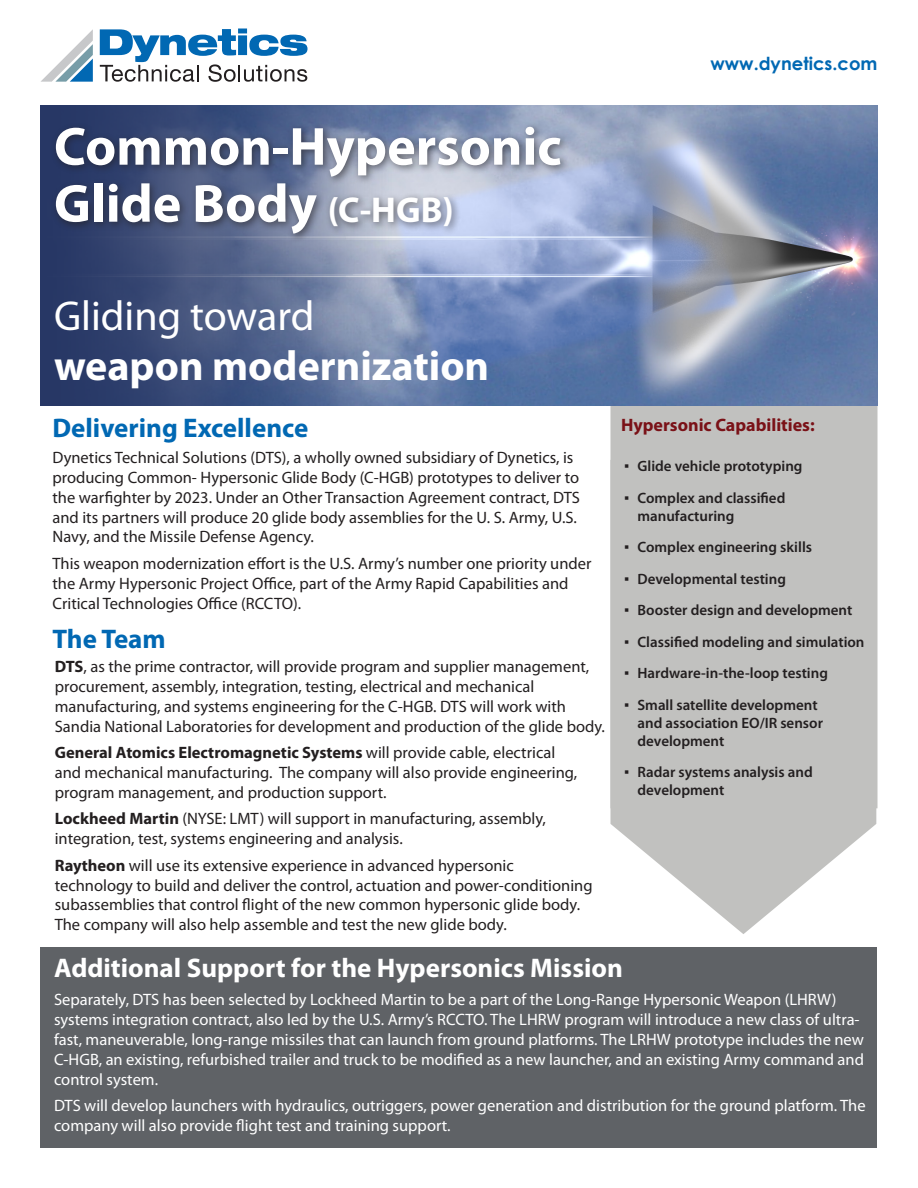
<style>
.page{position:relative;width:918px;height:1188px;background:#fff}
.page>*{position:absolute;margin:0;border:0;box-sizing:border-box;transform-origin:0 0}
.Header_1-Because-mat{font:700 54px "Myriad Pro";color:#fff}
.Header_1-Because-mat-2{font:700 42px "Myriad Pro";color:#fff}
.Header_1-Because-mat-3{font:42px "Myriad Pro";color:#fff}
.Header_2{font:700 27px "Myriad Pro";color:#fff}
.Header_2-2{font:700 27px "Myriad Pro";color:#0168b3}
.t1{font:700 18px "Myriad Pro";color:#7a1117}
.t2{font:700 18px "Century Gothic";color:#0168b3}
.t3{font:16.5px/19.8px "Myriad Pro";color:#231f20}
.t4{font:16.5px/19.8px "Myriad Pro";color:#fff}
.t5{font:600 15px/18px "Myriad Pro";color:#231f20}
.s1{font-size:36px}
.s2{font-weight:700}
.s3{font-family:"Arial";font-weight:400}
</style>
<div class="page">
<div style="left:40px;top:947px;width:838px;height:201px;background:#5f6266"></div>
<div style="left:610px;top:406px;width:268px;height:402px;background:#c1c1bf"></div>
<img style="left:511px;top:105px;width:367px;height:301px">
<svg style="left:40px;top:105px;width:471px;height:301px;background:#576992"></svg>
<div style="left:50px;top:121px;width:520px;height:122px;background:#231f20;opacity:.6"></div>
<svg style="left:610px;top:460px;width:266px;height:474px;background:#c8c8c6"></svg>
<svg style="left:41px;top:29px;width:52px;height:53px"></svg>
<svg style="left:100px;top:28px;width:208px;height:54px"></svg>
<p class="Header_1-Because-mat" style="left:54px;top:111px;width:509px">Common-Hypersonic</p>
<p class="Header_1-Because-mat" style="left:54px;top:168px;width:401px">Glide Body <span class="s1">(C-HGB)</span></p>
<p class="t2" style="left:710px;top:50px;width:169px">www.dynetics.com</p>
<p class="Header_1-Because-mat-3" style="left:54px;top:290px;width:262px">Gliding toward</p>
<p class="Header_1-Because-mat-2" style="left:54px;top:339px;width:437px">weapon modernization</p>
<p class="Header_2-2" style="left:52px;top:411px;width:257px">Delivering Excellence</p>
<p class="t3" style="left:52px;top:448px;width:529px">Dynetics Technical Solutions (DTS), a wholly owned subsidiary of Dynetics, is producing Common- Hypersonic Glide Body (C-HGB) prototypes to deliver to the warfighter by 2023. Under an Other Transaction Agreement contract, DTS and its partners will produce 20 glide body assemblies for the U. S. Army, U.S.<br>Navy, and the Missile Defense Agency.</p>
<p class="t3" style="left:52px;top:553px;width:541px">This weapon modernization effort is the U.S. Army’s number one priority under the Army Hypersonic Project Office, part of the Army Rapid Capabilities and<br>Critical Technologies Office (RCCTO).</p>
<p class="Header_2-2" style="left:52px;top:621px;width:115px">The Team</p>
<p class="t3" style="left:55px;top:657px;width:552px"><span class="s2">DTS</span>, as the prime contractor, will provide program and supplier management, procurement, assembly, integration, testing, electrical and mechanical manufacturing, and systems engineering for the C-HGB. DTS will work with Sandia National Laboratories for development and production of the glide body.</p>
<p class="t3" style="left:55px;top:743px;width:524px"><span class="s2">General Atomics Electromagnetic Systems</span> will provide cable, electrical and mechanical manufacturing. The company will also provide engineering, program management, and production support.</p>
<p class="t3" style="left:55px;top:809px;width:493px"><span class="s2">Lockheed Martin</span> (NYSE: LMT) will support in manufacturing, assembly, integration, test, systems engineering and analysis.</p>
<p class="t3" style="left:55px;top:855px;width:539px"><span class="s2">Raytheon</span> will use its extensive experience in advanced hypersonic technology to build and deliver the control, actuation and power-conditioning subassemblies that control flight of the new common hypersonic glide body.<br>The company will also help assemble and test the new glide body.</p>
<p class="t1" style="left:621px;top:413px;width:195px">Hypersonic Capabilities:</p>
<p class="t5" style="left:624px;top:457px;width:180px"><span class="s3">▪</span> Glide vehicle prototyping</p>
<p class="t5" style="left:638px;top:488px;width:149px;text-indent:-14px"><span class="s3">▪</span> Complex and classified manufacturing</p>
<p class="t5" style="left:624px;top:538px;width:190px"><span class="s3">▪</span> Complex engineering skills</p>
<p class="t5" style="left:624px;top:569px;width:163px"><span class="s3">▪</span> Developmental testing</p>
<p class="t5" style="left:624px;top:601px;width:230px"><span class="s3">▪</span> Booster design and development</p>
<p class="t5" style="left:624px;top:632px;width:242px"><span class="s3">▪</span> Classified modeling and simulation</p>
<p class="t5" style="left:624px;top:664px;width:205px"><span class="s3">▪</span> Hardware-in-the-loop testing</p>
<p class="t5" style="left:638px;top:695px;width:187px;text-indent:-14px"><span class="s3">▪</span> Small satellite development and association EO/IR sensor development</p>
<p class="t5" style="left:638px;top:763px;width:177px;text-indent:-14px"><span class="s3">▪</span> Radar systems analysis and development</p>
<p class="Header_2" style="left:54px;top:950px;width:570px">Additional Support for the Hypersonics Mission</p>
<p class="t4" style="left:54px;top:990px;width:812px">Separately, DTS has been selected by Lockheed Martin to be a part of the Long-Range Hypersonic Weapon (LHRW) systems integration contract, also led by the U.S. Army’s RCCTO. The LHRW program will introduce a new class of ultra&shy;fast, maneuverable, long-range missiles that can launch from ground platforms. The LRHW prototype includes the new C-HGB, an existing, refurbished trailer and truck to be modified as a new launcher, and an existing Army command and control system.</p>
<p class="t4" style="left:54px;top:1095px;width:813px">DTS will develop launchers with hydraulics, outriggers, power generation and distribution for the ground platform. The company will also provide flight test and training support.</p>
</div>
